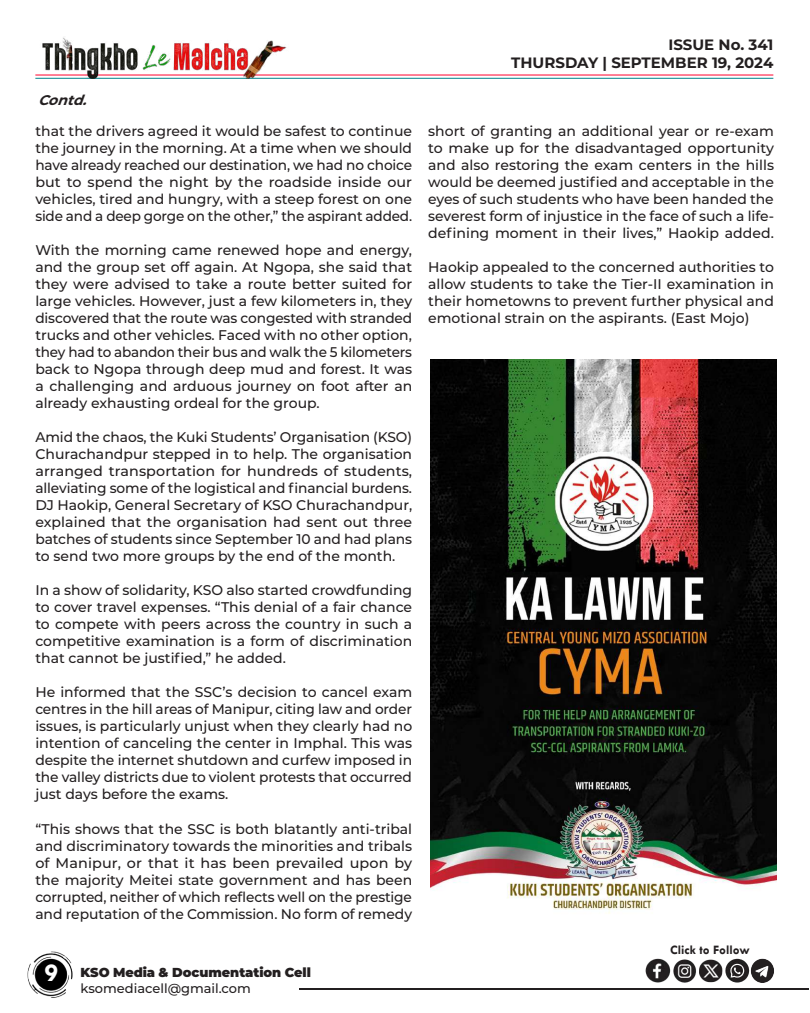
<style>
.page{position:relative;width:810px;height:1013px;background:#fff}
.page>*{position:absolute;margin:0;border:0;box-sizing:border-box;transform-origin:0 0}
.t1{font:700 26px "Tw Cen";color:#fff}
.t2{font:700 15px/18px "Montserrat";color:#231f20;text-align:right}
.t3{font:500 14px/17px "Montserrat";color:#231f20;text-align:justify}
.t4{font:italic 700 14px "Montserrat";color:#231f20}
.t5{font:900 13px "Montserrat";letter-spacing:-.005em;color:#231f20}
.t6{font:500 13px "Montserrat";color:#231f20}
.t7{font:700 13px "Tw Cen";color:#231f20}
</style>
<div class="page">
<hr style="left:299px;top:988px;width:509px;height:1px;background:#231f20">
<img style="left:27px;top:951px;width:46px;height:47px">
<hr style="left:35px;top:74px;width:738px;height:1px;background:#ff002d">
<hr style="left:35px;top:78px;width:738px;height:1px;background:#00848b">
<img style="left:35px;top:37px;width:254px;height:42px">
<img style="left:645px;top:958px;width:129px;height:25px">
<img style="left:430px;top:360px;width:347px;height:554px">
<p class="t4" style="left:38px;top:90px;width:56px">Contd.</p>
<p class="t3" style="left:35px;top:122px;width:378px">that the drivers agreed it would be safest to continue the journey in the morning. At a time when we should have already reached our destination, we had no choice but to spend the night by the roadside inside our vehicles, tired and hungry, with a steep forest on one side and a deep gorge on the other,” the aspirant added.</p>
<p class="t3" style="left:35px;top:241px;width:378px">With the morning came renewed hope and energy, and the group set off again. At Ngopa, she said that they were advised to take a route better suited for large vehicles. However, just a few kilometers in, they discovered that the route was congested with stranded trucks and other vehicles. Faced with no other option, they had to abandon their bus and walk the 5 kilometers back to Ngopa through deep mud and forest. It was a challenging and arduous journey on foot after an already exhausting ordeal for the group.</p>
<p class="t3" style="left:35px;top:428px;width:378px">Amid the chaos, the Kuki Students’ Organisation (KSO)<br>Churachandpur stepped in to help. The organisation arranged transportation for hundreds of students, alleviating some of the logistical and financial burdens.<br>DJ Haokip, General Secretary of KSO Churachandpur, explained that the organisation had sent out three batches of students since September 10 and had plans to send two more groups by the end of the month.</p>
<p class="t3" style="left:35px;top:581px;width:378px">In a show of solidarity, KSO also started crowdfunding to cover travel expenses. “This denial of a fair chance to compete with peers across the country in such a competitive examination is a form of discrimination that cannot be justified,” he added.</p>
<p class="t3" style="left:35px;top:683px;width:378px">He informed that the SSC’s decision to cancel exam centres in the hill areas of Manipur, citing law and order issues, is particularly unjust when they clearly had no intention of canceling the center in Imphal. This was despite the internet shutdown and curfew imposed in the valley districts due to violent protests that occurred just days before the exams.</p>
<p class="t3" style="left:35px;top:819px;width:378px">“This shows that the SSC is both blatantly anti-tribal and discriminatory towards the minorities and tribals of Manipur, or that it has been prevailed upon by the majority Meitei state government and has been corrupted, neither of which reflects well on the prestige and reputation of the Commission. No form of remedy</p>
<h1 class="t1" style="left:44px;top:957px;width:15px">9</h1>
<p class="t5" style="left:81px;top:962px;width:232px">KSO Media &amp; Documentation Cell</p>
<p class="t6" style="left:81px;top:978px;width:172px">ksomediacell@gmail.com</p>
<p class="t2" style="left:511px;top:35px;width:264px">ISSUE No. 341<br>THURSDAY | SEPTEMBER 19, 2024</p>
<p class="t3" style="left:428px;top:122px;width:347px">short of granting an additional year or re-exam to make up for the disadvantaged opportunity and also restoring the exam centers in the hills would be deemed justified and acceptable in the eyes of such students who have been handed the severest form of injustice in the face of such a life&shy;defining moment in their lives,” Haokip added.</p>
<p class="t3" style="left:428px;top:258px;width:347px">Haokip appealed to the concerned authorities to allow students to take the Tier-II examination in their hometowns to prevent further physical and emotional strain on the aspirants. (East Mojo)</p>
<p class="t7" style="left:670px;top:942px;width:81px">Click to Follow</p>
</div>
